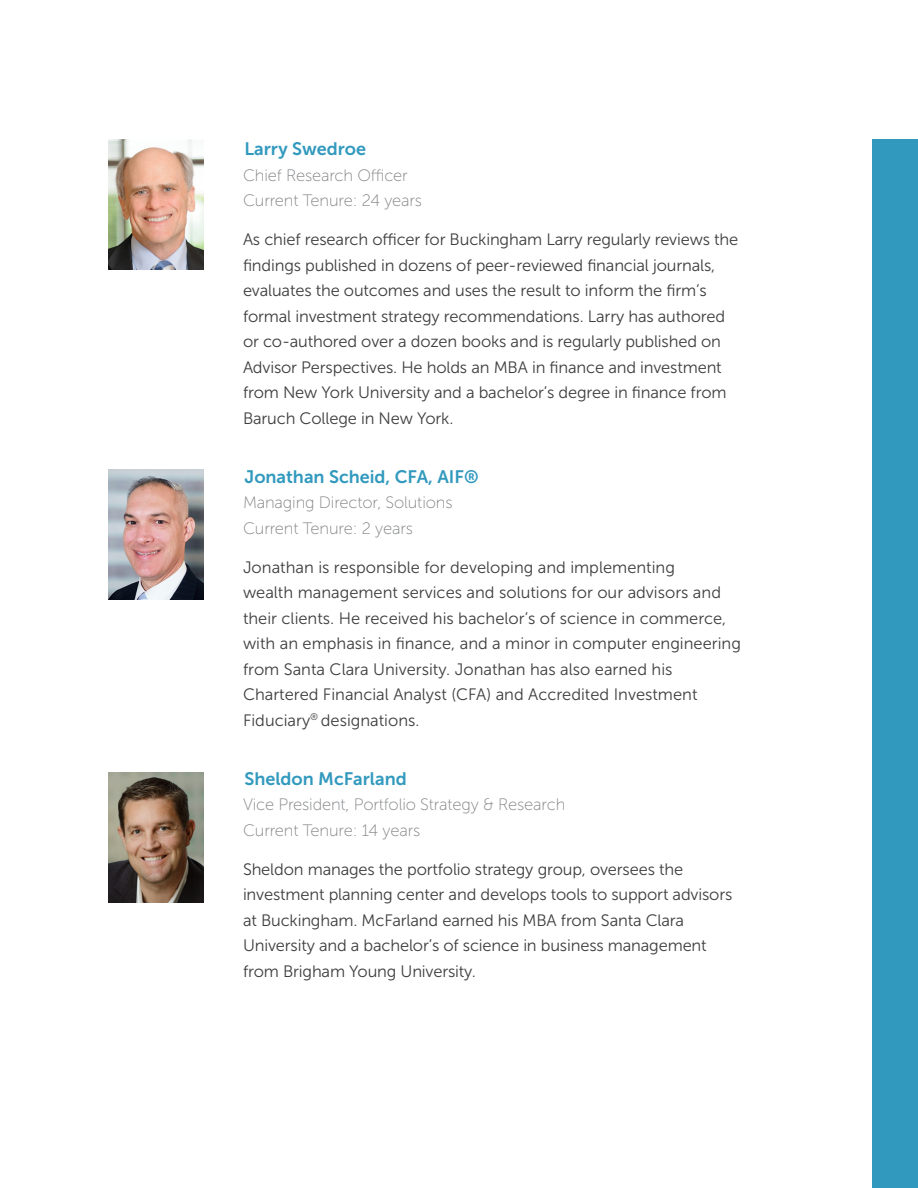
<style>
.page{position:relative;width:918px;height:1188px;background:#fff}
.page>*{position:absolute;margin:0;border:0;box-sizing:border-box;transform-origin:0 0}
.t1{font:18px "Museo Sans 700";color:#3299be}
.t2{font:16.5px/25.5px "Museo Sans 300";letter-spacing:-.01em;color:#3e3e3f}
.t3{font:16.5px/25.5px "Museo Sans 100";letter-spacing:-.01em;color:#808285}
</style>
<div class="page">
<img style="left:108px;top:139px;width:96px;height:130px">
<div style="left:873px;top:139px;width:45px;height:1049px;background:#3299be"></div>
<img style="left:108px;top:469px;width:96px;height:130px">
<img style="left:108px;top:773px;width:96px;height:130px">
<p class="t1" style="left:244px;top:139px;width:123px">Larry Swedroe</p>
<p class="t3" style="left:243px;top:162px;width:181px">Chief Research Officer<br>Current Tenure: 24 years</p>
<p class="t2" style="left:243px;top:227px;width:497px">As chief research officer for Buckingham Larry regularly reviews the findings published in dozens of peer-reviewed financial journals, evaluates the outcomes and uses the result to inform the firm’s formal investment strategy recommendations. Larry has authored or co-authored over a dozen books and is regularly published on Advisor Perspectives. He holds an MBA in finance and investment from New York University and a bachelor’s degree in finance from Baruch College in New York.</p>
<p class="t1" style="left:244px;top:466px;width:236px">Jonathan Scheid, CFA, AIF®</p>
<p class="t3" style="left:243px;top:490px;width:211px">Managing Director, Solutions<br>Current Tenure: 2 years</p>
<p class="t2" style="left:243px;top:554px;width:499px">Jonathan is responsible for developing and implementing<br>wealth management services and solutions for our advisors and their clients. He received his bachelor’s of science in commerce, with an emphasis in finance, and a minor in computer engineering from Santa Clara University. Jonathan has also earned his Chartered Financial Analyst (CFA) and Accredited Investment Fiduciary<sup>®</sup> designations.</p>
<p class="t1" style="left:244px;top:768px;width:164px">Sheldon McFarland</p>
<p class="t3" style="left:243px;top:792px;width:324px">Vice President, Portfolio Strategy &amp; Research<br>Current Tenure: 14 years</p>
<p class="t2" style="left:243px;top:856px;width:491px">Sheldon manages the portfolio strategy group, oversees the investment planning center and develops tools to support advisors at Buckingham. McFarland earned his MBA from Santa Clara University and a bachelor’s of science in business management from Brigham Young University.</p>
</div>
